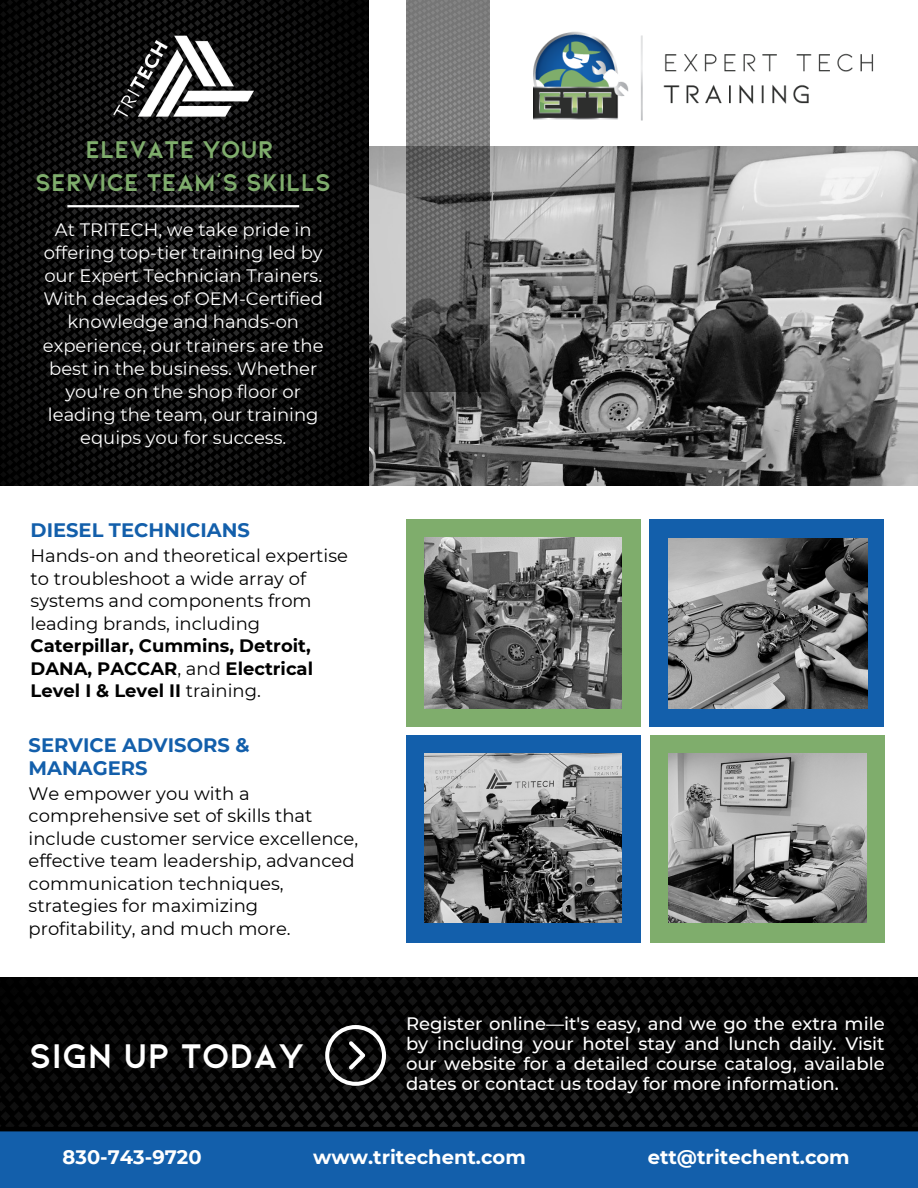
<style>
.page{position:relative;width:918px;height:1188px;background:#fff}
.page>*{position:absolute;margin:0;border:0;box-sizing:border-box;transform-origin:0 0}
.t1{font:700 36px "KIONA";color:#fff}
.t2{font:700 25.5px "KIONA";color:#7fad6c}
.t3{font:700 19.5px "Montserrat";color:#fff}
.t4{font:700 19.5px/22.5px "Montserrat";color:#135fab}
.t5{font:18px/22.5px "Montserrat";color:#000}
.t6{font:18px/23.1px "Montserrat";color:#fff;text-align:center}
.t7{font:500 18px/20.2px "Montserrat";color:#fff;text-align:justify}
.s1{font-weight:700}
</style>
<div class="page">
<img style="left:368px;top:146px;width:550px;height:340px">
<img style="left:0;top:0;width:368px;height:486px">
<div style="left:406px;top:520px;width:235px;height:207px;background:#7fad6c"></div>
<div style="left:649px;top:520px;width:235px;height:207px;background:#135fab"></div>
<img style="left:0;top:977px;width:918px;height:150px">
<div style="left:406px;top:735px;width:235px;height:208px;background:#135fab"></div>
<div style="left:650px;top:735px;width:235px;height:207px;background:#7fad6c"></div>
<hr style="left:67px;top:205px;width:232px;height:2px;background:#fff">
<img style="left:406px;top:0;width:83px;height:392px">
<svg style="left:325px;top:1025px;width:61px;height:61px"></svg>
<img style="left:533px;top:31px;width:341px;height:90px">
<img style="left:108px;top:27px;width:150px;height:98px">
<svg style="left:0;top:1127px;width:918px;height:61px;background:#11589e"></svg>
<img style="left:668px;top:754px;width:198px;height:168px">
<img style="left:425px;top:538px;width:197px;height:171px">
<img style="left:425px;top:754px;width:197px;height:168px">
<img style="left:668px;top:538px;width:199px;height:170px">
<p class="t2" style="left:85px;top:132px;width:190px">ELEVATE YOUR</p>
<p class="t2" style="left:35px;top:165px;width:297px">SERVICE TEAM’S SKILLS</p>
<p class="t6" style="left:43px;top:218px;width:282px">At TRITECH, we take pride in offering top-tier training led by our Expert Technician Trainers.<br>With decades of OEM-Certified knowledge and hands-on experience, our trainers are the best in the business. Whether you're on the shop floor or leading the team, our training equips you for success.</p>
<p class="t4" style="left:31px;top:519px;width:221px">DIESEL TECHNICIANS</p>
<p class="t5" style="left:31px;top:545px;width:319px">Hands-on and theoretical expertise to troubleshoot a wide array of systems and components from leading brands, including<br><span class="s1">Caterpillar, Cummins, Detroit,<br>DANA, PACCAR</span>, and <span class="s1">Electrical<br>Level I &amp; Level II</span> training.</p>
<p class="t4" style="left:29px;top:734px;width:223px">SERVICE ADVISORS &amp;<br>MANAGERS</p>
<p class="t5" style="left:29px;top:782px;width:331px">We empower you with a comprehensive set of skills that include customer service excellence, effective team leadership, advanced communication techniques, strategies for maximizing profitability, and much more.</p>
<p class="t1" style="left:29px;top:1032px;width:277px">SIGN UP TODAY</p>
<p class="t7" style="left:406px;top:1013px;width:480px">Register online—it's easy, and we go the extra mile by including your hotel stay and lunch daily. Visit our website for a detailed course catalog, available dates or contact us today for more information.</p>
<p class="t3" style="left:63px;top:1145px;width:140px">830-743-9720</p>
<p class="t3" style="left:313px;top:1145px;width:214px">www.tritechent.com</p>
<p class="t3" style="left:648px;top:1145px;width:204px">ett@tritechent.com</p>
</div>
